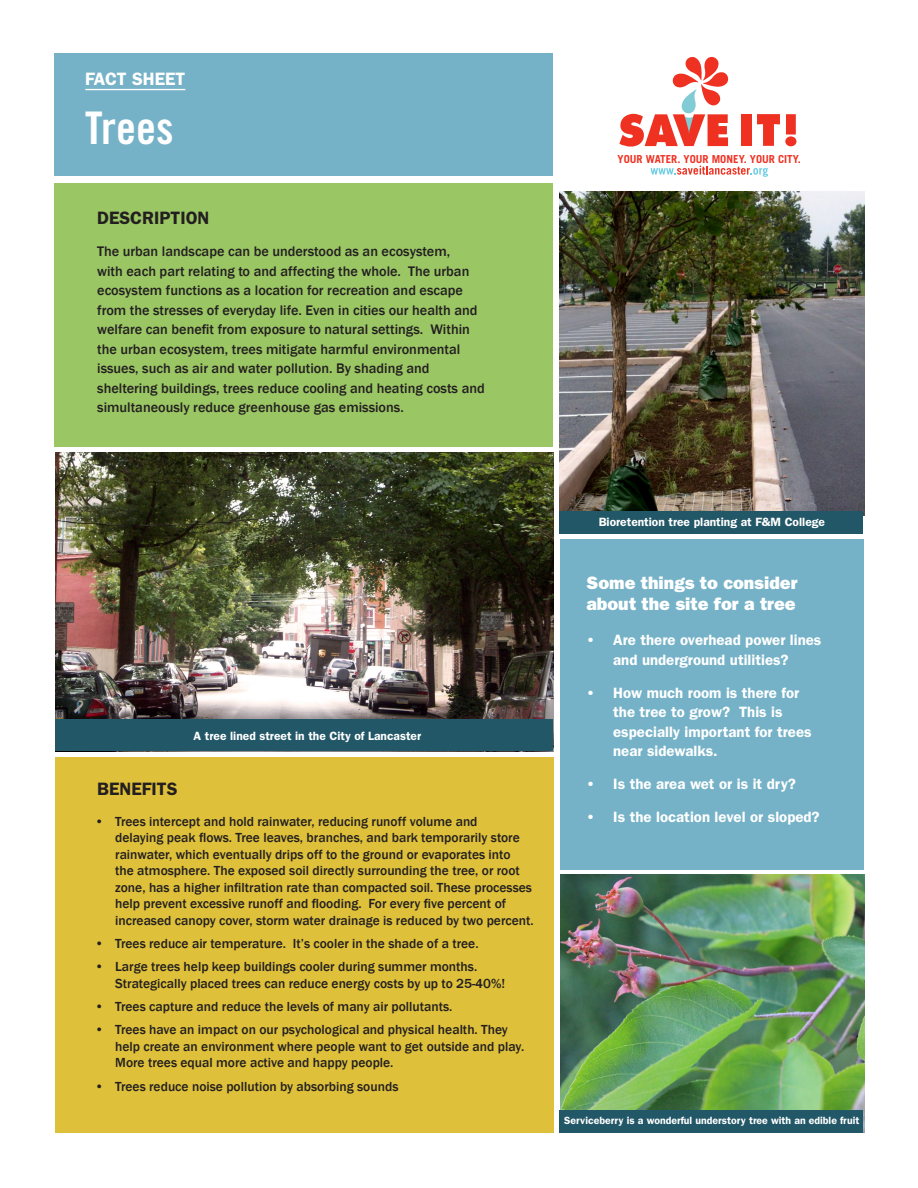
<style>
.page{position:relative;width:918px;height:1188px;background:#fff}
.page>*{position:absolute;margin:0;border:0;box-sizing:border-box;transform-origin:0 0}
.t1{font:45px "Trade Gothic Bold Cond Twenty";color:#fff}
.t2{font:800 18px/21.6px "Franklin Gothic";color:#fff}
.t3{font:600 18px "Franklin Gothic";color:#231f20}
.t4{font:600 18px "Franklin Gothic";color:#fff}
.t5{font:600 15px/19.5px "Franklin Gothic";color:#fff;text-align:center}
.t6{font:500 14.25px/19.5px "Franklin Gothic";color:#231f20}
.t7{font:500 13.5px/16.5px "Franklin Gothic";color:#231f20}
.t8{font:600 12px "Franklin Gothic";color:#fff}
.t9{font:700 10.95px "Trade Gothic";color:#ef3122}
.t10{font:600 10.5px "Franklin Gothic";color:#fff}
</style>
<div class="page">
<div style="left:54px;top:53px;width:499px;height:123px;background:#75b2c7"></div>
<div style="left:54px;top:183px;width:499px;height:263px;background:#9ac664"></div>
<div style="left:55px;top:757px;width:499px;height:376px;background:#dec03a"></div>
<hr style="left:85px;top:89px;width:100px;height:1px;background:#fff">
<div style="left:560px;top:539px;width:304px;height:331px;background:#75b2c7"></div>
<svg style="left:619px;top:57px;width:109px;height:90px"></svg>
<div style="left:741px;top:114px;width:11px;height:32px;background:#ef3122"></div>
<svg style="left:757px;top:114px;width:39px;height:32px"></svg>
<svg style="left:651px;top:166px;width:117px;height:11px"></svg>
<img style="left:560px;top:192px;width:304px;height:324px">
<div style="left:559px;top:511px;width:304px;height:23px;background:#225767"></div>
<img style="left:55px;top:453px;width:499px;height:299px">
<div style="left:55px;top:719px;width:498px;height:32px;background:#225767"></div>
<img style="left:560px;top:875px;width:304px;height:258px">
<div style="left:559px;top:1110px;width:304px;height:23px;background:#225767"></div>
<p class="t4" style="left:85px;top:68px;width:101px">FACT SHEET</p>
<p class="t1" style="left:85px;top:101px;width:90px">Trees</p>
<p class="t3" style="left:97px;top:207px;width:114px">DESCRIPTION</p>
<p class="t6" style="left:97px;top:242px;width:389px">The urban landscape can be understood as an ecosystem,<br>with each part relating to and affecting the whole. The urban ecosystem functions as a location for recreation and escape from the stresses of everyday life. Even in cities our health and welfare can benefit from exposure to natural settings. Within the urban ecosystem, trees mitigate harmful environmental issues, such as air and water pollution. By shading and sheltering buildings, trees reduce cooling and heating costs and simultaneously reduce greenhouse gas emissions.</p>
<p class="t9" style="left:618px;top:153px;width:185px">YOUR WATER. YOUR MONEY. YOUR CITY.</p>
<p class="t8" style="left:194px;top:729px;width:229px">A tree lined street in the City of Lancaster</p>
<p class="t3" style="left:97px;top:778px;width:82px">BENEFITS</p>
<p class="t7" style="left:115px;top:813px;width:420px;text-indent:-20px">• Trees intercept and hold rainwater, reducing runoff volume and<br>delaying peak flows. Tree leaves, branches, and bark temporarily store rainwater, which eventually drips off to the ground or evaporates into<br>the atmosphere. The exposed soil directly surrounding the tree, or root zone, has a higher infiltration rate than compacted soil. These processes help prevent excessive runoff and flooding. For every five percent of increased canopy cover, storm water drainage is reduced by two percent.</p>
<p class="t7" style="left:95px;top:936px;width:385px">• Trees reduce air temperature. It’s cooler in the shade of a tree.</p>
<p class="t7" style="left:115px;top:959px;width:392px;text-indent:-20px">• Large trees help keep buildings cooler during summer months.<br>Strategically placed trees can reduce energy costs by up to 25-40%!</p>
<p class="t7" style="left:95px;top:999px;width:359px">• Trees capture and reduce the levels of many air pollutants.</p>
<p class="t7" style="left:115px;top:1022px;width:411px;text-indent:-20px">• Trees have an impact on our psychological and physical health. They help create an environment where people want to get outside and play.<br>More trees equal more active and happy people.</p>
<p class="t7" style="left:95px;top:1078px;width:305px">• Trees reduce noise pollution by absorbing sounds</p>
<p class="t8" style="left:599px;top:515px;width:228px">Bioretention tree planting at F&amp;M College</p>
<p class="t2" style="left:587px;top:572px;width:212px">Some things to consider about the site for a tree</p>
<p class="t5" style="left:586px;top:631px;width:237px">• Are there overhead power lines and underground utilities?</p>
<p class="t5" style="left:613px;top:683px;width:200px;text-align:left;text-indent:-27px">• How much room is there for the tree to grow? This is especially important for trees near sidewalks.</p>
<p class="t5" style="left:586px;top:775px;width:211px">• Is the area wet or is it dry?</p>
<p class="t5" style="left:586px;top:808px;width:235px">• Is the location level or sloped?</p>
<p class="t10" style="left:564px;top:1115px;width:297px">Serviceberry is a wonderful understory tree with an edible fruit</p>
</div>
